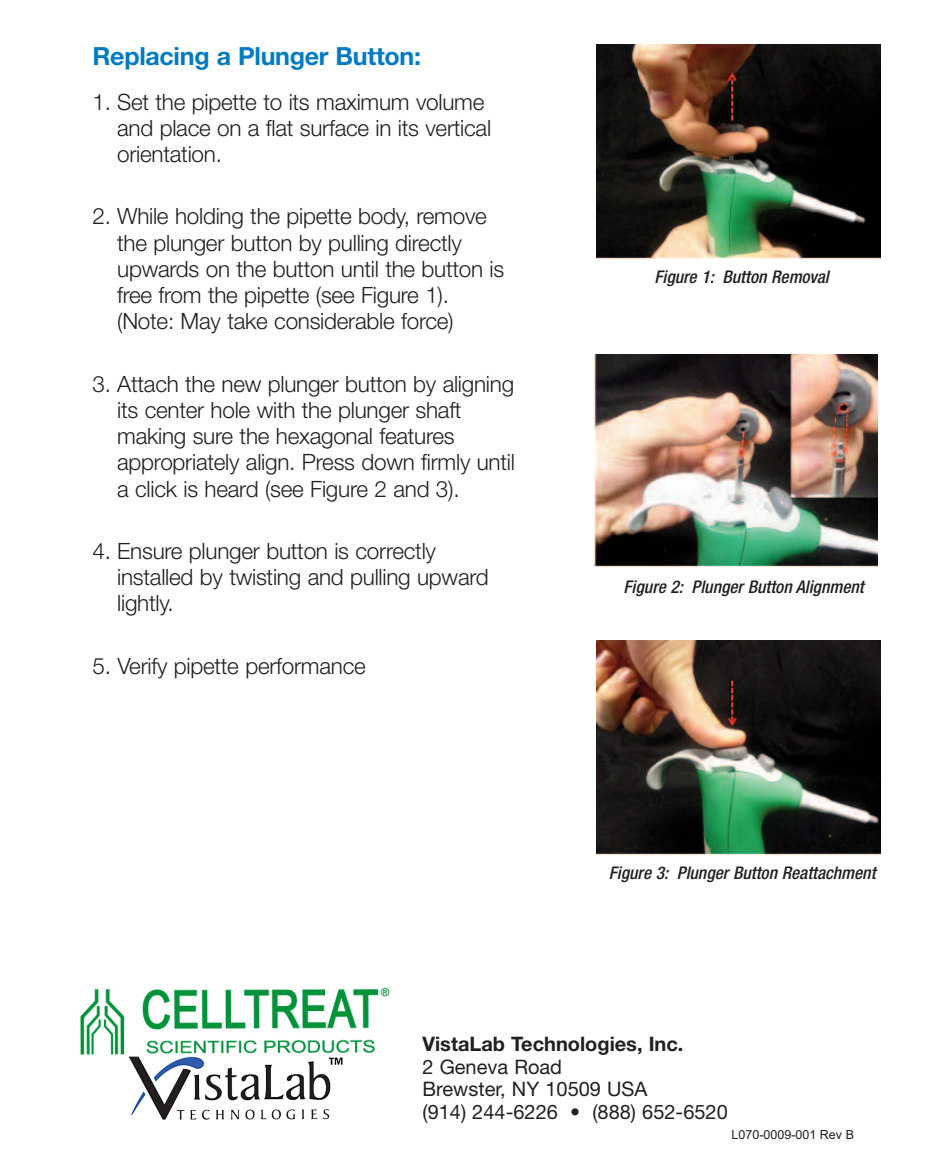
<style>
.page{position:relative;width:945px;height:1170px;background:#fff}
.page>*{position:absolute;margin:0;border:0;box-sizing:border-box;transform-origin:0 0}
.t1{font:700 25px "Helvetica Neue LT Std";letter-spacing:-.01em;color:#007bc3}
.t2{font:300 22.5px/26.2px "Helvetica Neue LT Std";letter-spacing:-.01em;color:#231f20}
.t3{font:20px/22.5px "Helvetica Neue LT Std";color:#231f20}
.t4{font:700 20px "Helvetica Neue LT Std";color:#231f20}
.t5{font:italic 500 condensed 17.5px "Helvetica Neue LT Std";color:#231f20}
.t6{font:12.5px "Arial";color:#231f20}
</style>
<div class="page">
<img style="left:596px;top:45px;width:284px;height:214px">
<img style="left:594px;top:355px;width:284px;height:211px">
<img style="left:596px;top:640px;width:284px;height:214px">
<img style="left:80px;top:987px;width:310px;height:133px">
<p class="t1" style="left:92px;top:47px;width:330px">Replacing a Plunger Button:</p>
<p class="t2" style="left:117px;top:91px;width:376px;text-indent:-25px">1. Set the pipette to its maximum volume and place on a flat surface in its vertical orientation.</p>
<p class="t2" style="left:117px;top:205px;width:389px;text-indent:-25px">2. While holding the pipette body, remove the plunger button by pulling directly upwards on the button until the button is free from the pipette (see Figure 1). (Note: May take considerable force)</p>
<p class="t2" style="left:117px;top:373px;width:399px;text-indent:-25px">3. Attach the new plunger button by aligning its center hole with the plunger shaft making sure the hexagonal features appropriately align. Press down firmly until a click is heard (see Figure 2 and 3).</p>
<p class="t2" style="left:117px;top:540px;width:373px;text-indent:-25px">4. Ensure plunger button is correctly installed by twisting and pulling upward lightly.</p>
<p class="t2" style="left:93px;top:655px;width:275px">5. Verify pipette performance</p>
<p class="t5" style="left:654px;top:271px;width:176px">Figure 1: Button Removal</p>
<p class="t5" style="left:624px;top:581px;width:242px">Figure 2: Plunger Button Alignment</p>
<p class="t5" style="left:609px;top:866px;width:268px">Figure 3: Plunger Button Reattachment</p>
<p class="t4" style="left:422px;top:1037px;width:263px">VistaLab Technologies, Inc.</p>
<p class="t3" style="left:422px;top:1057px;width:307px">2 Geneva Road<br>Brewster, NY 10509 USA<br>(914) 244-6226 • (888) 652-6520</p>
<p class="t6" style="left:732px;top:1126px;width:124px">L070-0009-001 Rev B</p>
</div>
